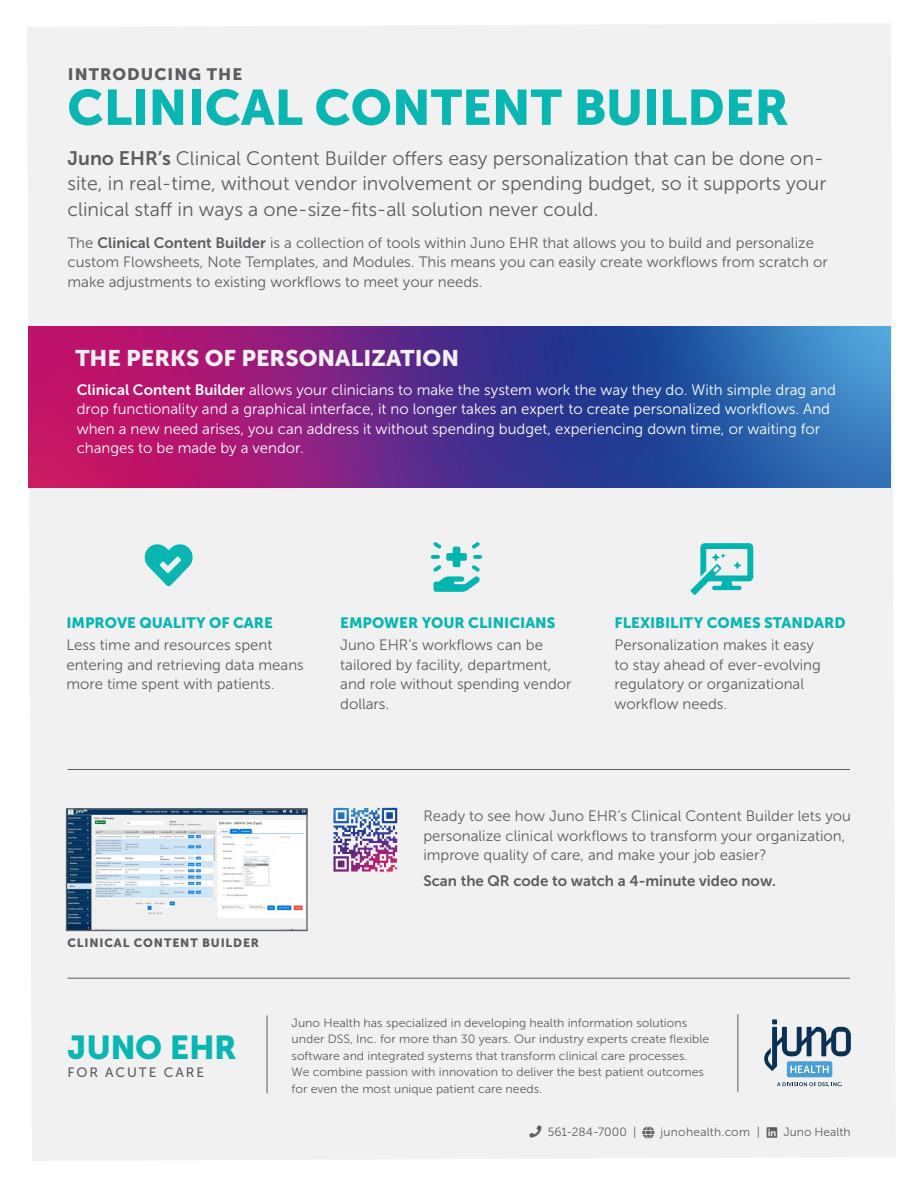
<style>
.page{position:relative;width:918px;height:1188px;background:#fff}
.page>*{position:absolute;margin:0;border:0;box-sizing:border-box;transform-origin:0 0}
._03_-_Heading_1{font:49.5px "Museo Sans 900";color:#09b6b1}
.t1{font:33px "Museo Sans 900";letter-spacing:-.02em;color:#09b6b1}
._03_-_Heading_1-2{font:22.5px "Museo Sans 900";color:#f1f1f1}
._12_-_Bulleted_List{font:19.5px/25.5px "Museo Sans 300";color:#5d5d60}
._03_-_Heading_1-3{font:16.5px "Museo Sans 900";letter-spacing:.06em;color:#5d5d60}
._12_-_Bulleted_List-2{font:15px/19.5px "Museo Sans 300";color:#5d5d60}
._12_-_Bulleted_List-3{font:15px/19.5px "Museo Sans 300";color:#fff}
._14_-_Pagination{font:15px/19.5px "Museo Sans 300";color:#5d5d60}
._14_-_Pagination-2{font:15px "Museo Sans 900";color:#09b6b1}
._12_-_Bulleted_List-4{font:15px "Museo Sans 700";color:#5d5d60}
.t2{font:13.5px "Museo Sans 500";letter-spacing:.14em;color:#5d5d60}
.t3{font:12px/16.5px "Museo Sans 300";color:#5d5d60}
._14_-_Pagination-3{font:12px "Museo Sans 900";letter-spacing:.07em;color:#5d5d60}
.t4{font:12px "Museo Sans 300";letter-spacing:.02em;color:#5d5d60}
.s1{font-family:"Museo Sans 700"}
</style>
<div class="page">
<div style="left:27px;top:23px;width:869px;height:1138px;background:#f1f1f1"></div>
<svg style="left:431px;top:542px;width:51px;height:50px"></svg>
<hr style="left:68px;top:769px;width:782px;height:1px;background:#5d5d60">
<hr style="left:68px;top:978px;width:782px;height:1px;background:#5d5d60">
<svg style="left:145px;top:544px;width:48px;height:42px"></svg>
<svg style="left:691px;top:543px;width:62px;height:52px"></svg>
<svg style="left:777px;top:1082px;width:65px;height:5px"></svg>
<div style="left:787px;top:1061px;width:45px;height:16px;background:#4a9ed6;border-radius:2px"></div>
<svg style="left:764px;top:1019px;width:87px;height:54px"></svg>
<hr style="left:267px;top:1015px;width:1px;height:78px;background:#5d5d60">
<hr style="left:737px;top:1014px;width:1px;height:78px;background:#5d5d60">
<svg style="left:28px;top:326px;width:863px;height:161px;background:#62378d"></svg>
<img style="left:68px;top:810px;width:238px;height:119px">
<div style="left:66px;top:808px;width:242px;height:123px;border:1px solid #5d5d60"></div>
<svg style="left:333px;top:808px;width:64px;height:15px"></svg>
<svg style="left:530px;top:1125px;width:12px;height:13px"></svg>
<svg style="left:642px;top:1126px;width:12px;height:12px"></svg>
<svg style="left:767px;top:1127px;width:10px;height:11px"></svg>
<p class="_03_-_Heading_1-3" style="left:68px;top:65px;width:176px">INTRODUCING THE</p>
<p class="_03_-_Heading_1" style="left:67px;top:79px;width:723px">CLINICAL CONTENT BUILDER</p>
<p class="_12_-_Bulleted_List" style="left:68px;top:145px;width:760px"><span class="s1">Juno EHR’s</span> Clinical Content Builder offers easy personalization that can be done on&shy;site, in real-time, without vendor involvement or spending budget, so it supports your clinical staff in ways a one-size-fits-all solution never could.</p>
<p class="_12_-_Bulleted_List-2" style="left:68px;top:233px;width:762px">The <span class="s1">Clinical Content Builder</span> is a collection of tools within Juno EHR that allows you to build and personalize custom Flowsheets, Note Templates, and Modules. This means you can easily create workflows from scratch or make adjustments to existing workflows to meet your needs.</p>
<p class="_03_-_Heading_1-2" style="left:75px;top:345px;width:385px">THE PERKS OF PERSONALIZATION</p>
<p class="_12_-_Bulleted_List-3" style="left:77px;top:380px;width:761px"><span class="s1">Clinical Content Builder</span> allows your clinicians to make the system work the way they do. With simple drag and drop functionality and a graphical interface, it no longer takes an expert to create personalized workflows. And when a new need arises, you can address it without spending budget, experiencing down time, or waiting for changes to be made by a vendor.</p>
<p class="_14_-_Pagination-2" style="left:66px;top:614px;width:208px">IMPROVE QUALITY OF CARE</p>
<p class="_14_-_Pagination" style="left:66px;top:635px;width:239px">Less time and resources spent entering and retrieving data means more time spent with patients.</p>
<p class="_14_-_Pagination-2" style="left:340px;top:614px;width:217px">EMPOWER YOUR CLINICIANS</p>
<p class="_14_-_Pagination" style="left:340px;top:635px;width:233px">Juno EHR’s workflows can be tailored by facility, department, and role without spending vendor dollars.</p>
<p class="_14_-_Pagination-2" style="left:615px;top:614px;width:233px">FLEXIBILITY COMES STANDARD</p>
<p class="_14_-_Pagination" style="left:615px;top:635px;width:208px">Personalization makes it easy to stay ahead of ever-evolving regulatory or organizational workflow needs.</p>
<p class="_14_-_Pagination-3" style="left:67px;top:936px;width:193px">CLINICAL CONTENT BUILDER</p>
<p class="_12_-_Bulleted_List-2" style="left:423px;top:806px;width:429px">Ready to see how Juno EHR’s Clinical Content Builder lets you personalize clinical workflows to transform your organization, improve quality of care, and make your job easier?</p>
<p class="_12_-_Bulleted_List-4" style="left:423px;top:873px;width:354px">Scan the QR code to watch a 4-minute video now.</p>
<h2 class="t1" style="left:68px;top:1028px;width:171px">JUNO EHR</h2>
<p class="t2" style="left:68px;top:1064px;width:138px">FOR ACUTE CARE</p>
<p class="t3" style="left:292px;top:1014px;width:419px">Juno Health has specialized in developing health information solutions under DSS, Inc. for more than 30 years. Our industry experts create flexible software and integrated systems that transform clinical care processes.<br>We combine passion with innovation to deliver the best patient outcomes for even the most unique patient care needs.</p>
<p class="t3" style="left:548px;top:1124px;width:90px">561-284-7000 |</p>
<p class="t4" style="left:661px;top:1126px;width:101px">junohealth.com |</p>
<p class="t3" style="left:784px;top:1124px;width:68px">Juno Health</p>
</div>
